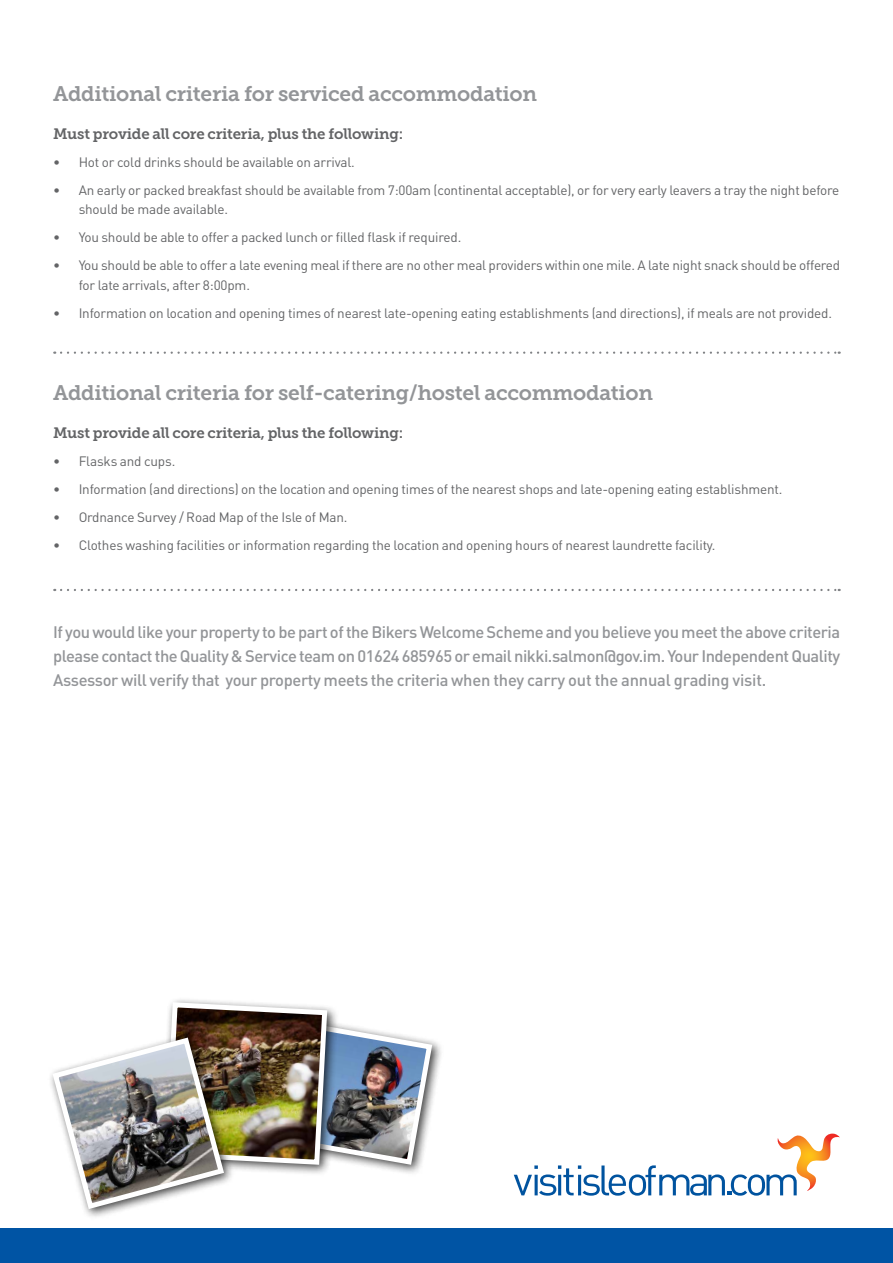
<style>
.page{position:relative;width:893px;height:1263px;background:#fff}
.page>*{position:absolute;margin:0;border:0;box-sizing:border-box;transform-origin:0 0}
.t1{font:21px "Museo Slab 700";letter-spacing:-.015em;color:#939598}
.t2{font:500 16.5px/24px "DIN";letter-spacing:-.01em;color:#939598;text-align:justify}
.t3{font:15px "Museo Slab 700";letter-spacing:-.015em;color:#636466}
.t4{font:13.5px/19.5px "DIN";letter-spacing:-.015em;color:#636466}
</style>
<div class="page">
<svg style="left:514px;top:1133px;width:326px;height:63px"></svg>
<svg style="left:61px;top:351px;width:779px;height:3px"></svg>
<svg style="left:61px;top:589px;width:779px;height:2px"></svg>
<div style="left:286px;top:1018px;width:158px;height:158px;background:#000;opacity:.75"></div>
<img style="left:50px;top:1000px;width:385px;height:212px">
<div style="left:0;top:1229px;width:893px;height:34px;background:#0054a4"></div>
<h1 class="t1" style="left:53px;top:82px;width:485px">Additional criteria for serviced accommodation</h1>
<p class="t3" style="left:53px;top:125px;width:351px">Must provide all core criteria, plus the following:</p>
<p class="t4" style="left:53px;top:152px;width:303px">• Hot or cold drinks should be available on arrival.</p>
<p class="t4" style="left:79px;top:180px;width:762px;text-indent:-26px">• An early or packed breakfast should be available from 7:00am (continental acceptable), or for very early leavers a tray the night before should be made available.</p>
<p class="t4" style="left:53px;top:227px;width:410px">• You should be able to offer a packed lunch or filled flask if required.</p>
<p class="t4" style="left:79px;top:255px;width:763px;text-indent:-26px">• You should be able to offer a late evening meal if there are no other meal providers within one mile. A late night snack should be offered for late arrivals, after 8:00pm.</p>
<p class="t4" style="left:53px;top:303px;width:780px">• Information on location and opening times of nearest late-opening eating establishments (and directions), if meals are not provided.</p>
<h1 class="t1" style="left:53px;top:381px;width:601px">Additional criteria for self-catering/hostel accommodation</h1>
<p class="t3" style="left:53px;top:424px;width:351px">Must provide all core criteria, plus the following:</p>
<p class="t4" style="left:53px;top:451px;width:124px">• Flasks and cups.</p>
<p class="t4" style="left:53px;top:479px;width:731px">• Information (and directions) on the location and opening times of the nearest shops and late-opening eating establishment.</p>
<p class="t4" style="left:53px;top:507px;width:296px">• Ordnance Survey / Road Map of the Isle of Man.</p>
<p class="t4" style="left:53px;top:535px;width:664px">• Clothes washing facilities or information regarding the location and opening hours of nearest laundrette facility.</p>
<p class="t2" style="left:53px;top:620px;width:789px">If you would like your property to be part of the Bikers Welcome Scheme and you believe you meet the above criteria please contact the Quality &amp; Service team on 01624 685965 or email nikki.salmon@gov.im. Your Independent Quality Assessor will verify that your property meets the criteria when they carry out the annual grading visit.</p>
</div>
